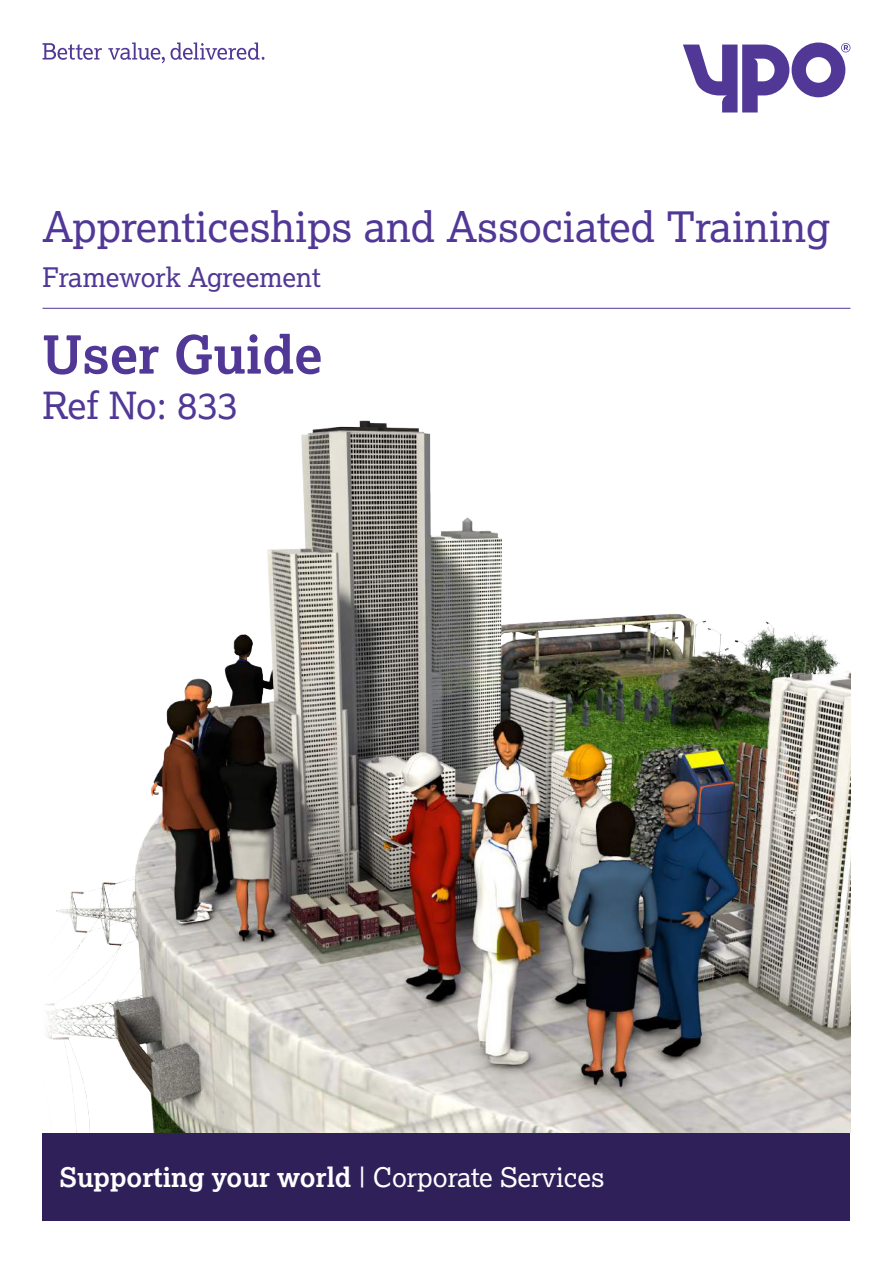
<style>
.page{position:relative;width:893px;height:1263px;background:#fff}
.page>*{position:absolute;margin:0;border:0;box-sizing:border-box;transform-origin:0 0}
.t1{font:700 52.5px "Lexia";color:#513896}
.t2{font:42px "Lexia";color:#513896}
.t3{font:37.5px "Lexia";color:#513896}
.t4{font:700 27px "Lexia";color:#fff}
.t5{font:27px "Lexia";color:#513896}
.s1{font-weight:400}
</style>
<div class="page">
<img style="left:94px;top:420px;width:756px;height:713px">
<hr style="left:43px;top:308px;width:807px;height:1px;background:#513896">
<div style="left:43px;top:1133px;width:807px;height:87px;background:#2f205a"></div>
<svg style="left:683px;top:43px;width:167px;height:69px"></svg>
<svg style="left:43px;top:43px;width:221px;height:20px"></svg>
<p class="t2" style="left:43px;top:200px;width:789px">Apprenticeships and Associated Training</p>
<p class="t5" style="left:43px;top:260px;width:280px">Framework Agreement</p>
<p class="t1" style="left:43px;top:321px;width:281px">User Guide</p>
<p class="t3" style="left:43px;top:381px;width:197px">Ref No: 833</p>
<p class="t4" style="left:60px;top:1160px;width:546px">Supporting your world <span class="s1">| Corporate Services</span></p>
</div>
